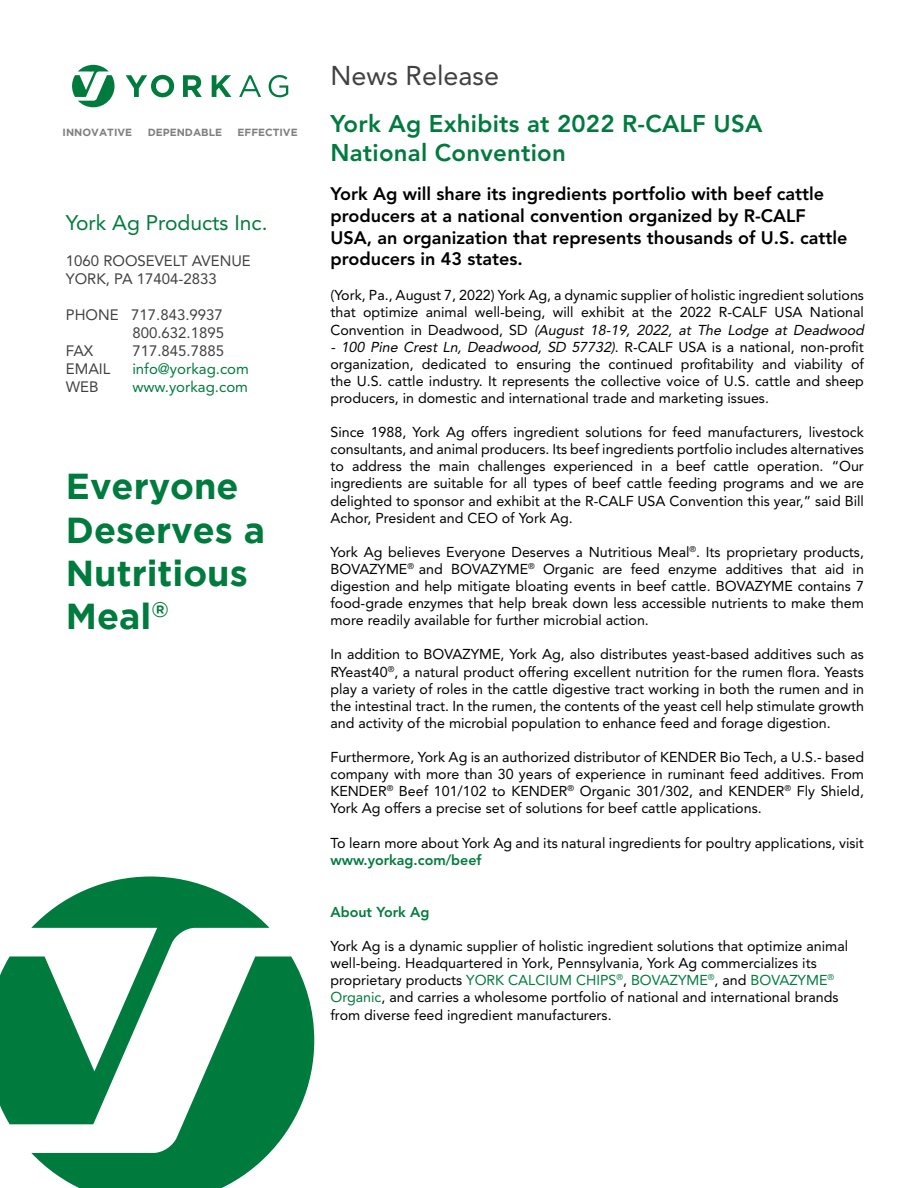
<style>
.page{position:relative;width:918px;height:1188px;background:#fff}
.page>*{position:absolute;margin:0;border:0;box-sizing:border-box;transform-origin:0 0}
.t1{font:700 36px/43.2px "Gotham";color:#007b3e}
.t2{font:27px "Avenir LT Std";color:#414042}
.t3{font:800 24px/28.8px "Avenir LT Std";letter-spacing:.01em;color:#007b3e}
.t4{font:21px "Avenir LT Std";color:#007b3e}
.t5{font:800 18px/21.6px "Avenir LT Std";color:#000}
.t6{font:15px/18px "Avenir LT Std";color:#414042}
.t7{font:15px "Avenir LT Std";color:#007b3e}
.t8{font:14.25px/17.1px "Avenir LT Std";color:#000;text-align:justify}
.t9{font:800 14.25px "Avenir LT Std";color:#007b3e}
.t10{font:700 10.35px "Gotham";color:#818080}
.s1{font-style:italic}
.s2{color:#007b3e}
</style>
<div class="page">
<svg style="left:72px;top:65px;width:43px;height:42px"></svg>
<svg style="left:126px;top:75px;width:48px;height:22px"></svg>
<svg style="left:183px;top:75px;width:19px;height:22px"></svg>
<svg style="left:212px;top:75px;width:19px;height:22px"></svg>
<svg style="left:239px;top:75px;width:22px;height:22px"></svg>
<svg style="left:269px;top:75px;width:19px;height:22px"></svg>
<svg style="left:31px;top:956px;width:283px;height:232px;fill:#007b3e"></svg>
<svg style="left:0;top:877px;width:269px;height:247px"></svg>
<p class="t10" style="left:63px;top:126px;width:71px">INNOVATIVE</p>
<p class="t10" style="left:148px;top:126px;width:76px">DEPENDABLE</p>
<p class="t10" style="left:238px;top:126px;width:62px">EFFECTIVE</p>
<h3 class="t4" style="left:66px;top:210px;width:203px">York Ag Products Inc.</h3>
<p class="t6" style="left:66px;top:252px;width:186px">1060 ROOSEVELT AVENUE<br>YORK, PA 17404-2833</p>
<p class="t6" style="left:66px;top:306px;width:159px">PHONE 717.843.9937</p>
<p class="t6" style="left:132px;top:324px;width:93px">800.632.1895</p>
<p class="t6" style="left:66px;top:342px;width:29px">FAX</p>
<p class="t6" style="left:132px;top:342px;width:93px">717.845.7885</p>
<p class="t6" style="left:66px;top:360px;width:46px">EMAIL</p>
<p class="t7" style="left:132px;top:360px;width:118px">info@yorkag.com</p>
<p class="t6" style="left:66px;top:378px;width:34px">WEB</p>
<p class="t7" style="left:132px;top:378px;width:117px">www.yorkag.com</p>
<h1 class="t1" style="left:66px;top:464px;width:201px">Everyone<br>Deserves a<br>Nutritious<br>Meal<sup>®</sup></h1>
<h2 class="t2" style="left:330px;top:60px;width:170px">News Release</h2>
<h3 class="t3" style="left:330px;top:109px;width:434px">York Ag Exhibits at 2022 R-CALF USA<br>National Convention</h3>
<p class="t5" style="left:330px;top:183px;width:518px">York Ag will share its ingredients portfolio with beef cattle producers at a national convention organized by R-CALF USA, an organization that represents thousands of U.S. cattle producers in 43 states.</p>
<p class="t8" style="left:330px;top:287px;width:538px;text-align:left">(York, Pa., August 7, 2022) York Ag, a dynamic supplier of holistic ingredient solutions that optimize animal well-being, will exhibit at the 2022 R-CALF USA National<br>C o n v e n t i o n i n D e a d w o o d , S D <span class="s1">(August 18-19, 2022, at The Lodge at Deadwood</span></p>
<p class="t8" style="left:330px;top:338px;width:535px"><span class="s1">- 100 Pine Crest Ln, Deadwood, SD 57732)</span>. R - CA L F U SA i s a n a t i o n a l , n o n - p rofi t organization, dedicated to ensuring the continued profitability and viability of the U.S. cattle industry. It represents the collective voice of U.S. cattle and sheep producers, in domestic and international trade and marketing issues.</p>
<p class="t8" style="left:330px;top:424px;width:535px">Since 1988, York Ag offers ingredient solutions for feed manufacturers, livestock consultants, and animal producers. Its beef ingredients portfolio includes alternatives to address the main challenges experienced in a beef cattle operation. “Our ingredients are suitable for all types of beef cattle feeding programs and we are delighted to sponsor and exhibit at the R-CALF USA Convention this year,” said Bill Achor, President and CEO of York Ag.</p>
<p class="t8" style="left:330px;top:543px;width:535px">York Ag believes Everyone Deserves a Nutritious Meal<sup>®</sup>. Its proprietary products, BOVAZYME<sup>®</sup> and BOVAZYME<sup>®</sup> Organic are feed enzyme additives that aid in digestion and help mitigate bloating events in beef cattle. BOVAZYME contains 7 food-grade enzymes that help break down less accessible nutrients to make them more readily available for further microbial action.</p>
<p class="t8" style="left:330px;top:646px;width:535px">In addition to BOVAZYME, York Ag, also distributes yeast-based additives such as RYeast40<sup>®</sup>, a natural product offering excellent nutrition for the rumen flora. Yeasts play a variety of roles in the cattle digestive tract working in both the rumen and in the intestinal tract. In the rumen, the contents of the yeast cell help stimulate growth and activity of the microbial population to enhance feed and forage digestion.</p>
<p class="t8" style="left:330px;top:749px;width:535px">Furthermore, York Ag is an authorized distributor of KENDER Bio Tech, a U.S.- based company with more than 30 years of experience in ruminant feed additives. From KENDER<sup>®</sup> Beef 101/102 to KENDER<sup>®</sup> Organic 301/302, and KENDER<sup>®</sup> Fly Shield, York Ag offers a precise set of solutions for beef cattle applications.</p>
<p class="t8" style="left:330px;top:834px;width:535px">To learn more about York Ag and its natural ingredients for poultry applications, visit</p>
<p class="t9" style="left:330px;top:851px;width:153px">www.yorkag.com/beef</p>
<p class="t9" style="left:330px;top:903px;width:100px">About York Ag</p>
<p class="t8" style="left:330px;top:938px;width:519px;text-align:left">York Ag is a dynamic supplier of holistic ingredient solutions that optimize animal well-being. Headquartered in York, Pennsylvania, York Ag commercializes its proprietary products <span class="s2">YORK CALCIUM CHIPS</span><sup>®</sup>, <span class="s2">BOVAZYME</span><sup>®</sup>, and <span class="s2">BOVAZYME</span><sup>® </sup><span class="s2">Organic</span>, and carries a wholesome portfolio of national and international brands from diverse feed ingredient manufacturers.</p>
</div>
